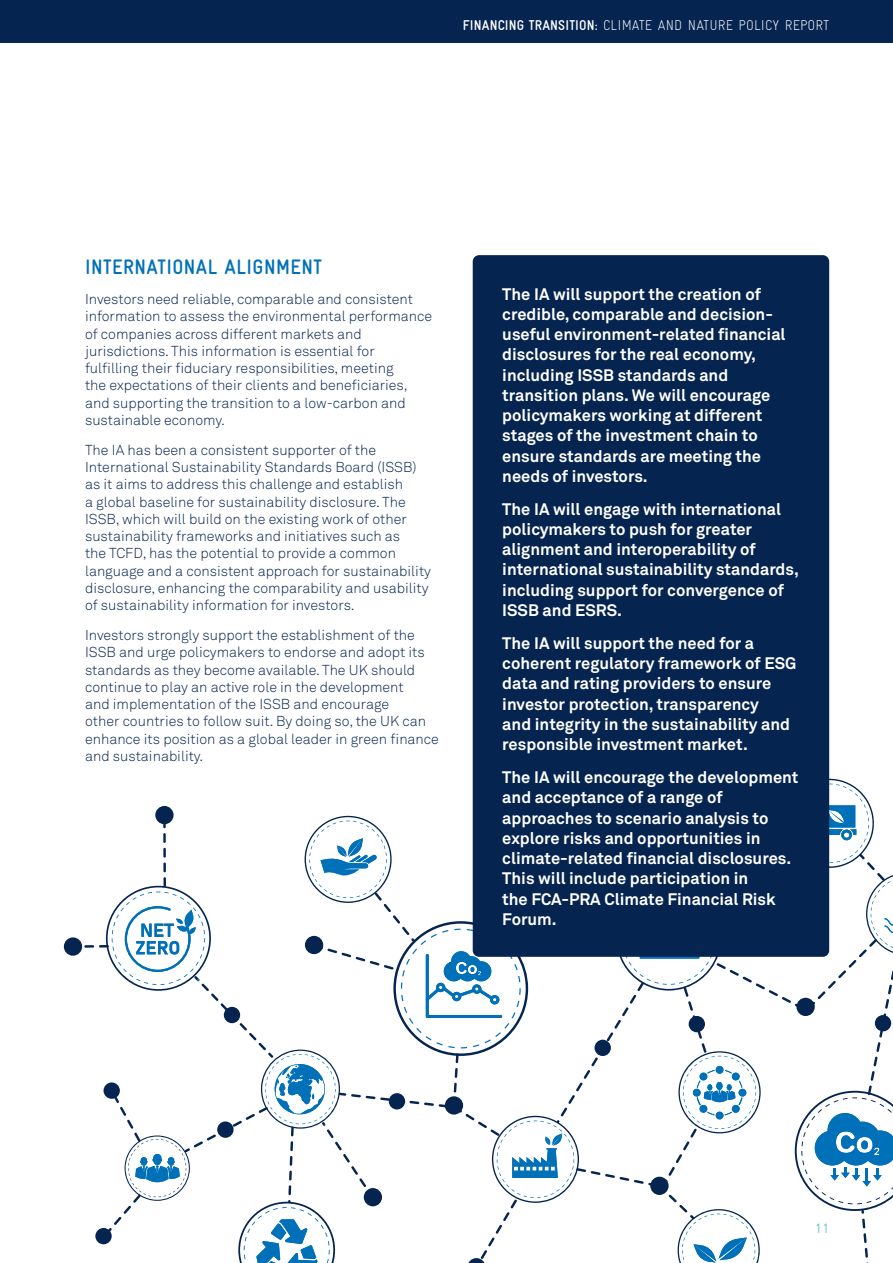
<style>
.page{position:relative;width:893px;height:1263px;background:#fff}
.page>*{position:absolute;margin:0;border:0;box-sizing:border-box;transform-origin:0 0}
.t1{font:700 21px "Gravur Condensed";letter-spacing:.02em;color:#0071b9}
.t2{font:700 16.5px/20.2px "Akkurat Std";color:#fff}
.t3{font:300 14.25px/17.2px "Akkurat Std";color:#05244f}
.t4{font:300 14.25px "Gravur Condensed";letter-spacing:.01em;color:#fff}
.t5{font:300 13.5px "Gravur Condensed";color:#35b6b2}
.s1{font-weight:700}
</style>
<div class="page">
<div style="left:0;top:0;width:893px;height:43px;background:#05244f"></div>
<div style="left:64px;top:937px;width:18px;height:19px;background:#05244f;border-radius:50%"></div>
<svg style="left:73px;top:774px;width:820px;height:489px"></svg>
<div style="left:473px;top:255px;width:356px;height:702px;background:#05244f;border-radius:6px"></div>
<p class="t4" style="left:463px;top:17px;width:368px"><span class="s1">FINANCING TRANSITION:</span> CLIMATE AND NATURE POLICY REPORT</p>
<h1 class="t1" style="left:85px;top:255px;width:238px">INTERNATIONAL ALIGNMENT</h1>
<p class="t3" style="left:85px;top:290px;width:349px">Investors need reliable, comparable and consistent information to assess the environmental performance of companies across different markets and jurisdictions. This information is essential for<br>fulfilling their fiduciary responsibilities, meeting<br>the expectations of their clients and beneficiaries, and supporting the transition to a low-carbon and sustainable economy.</p>
<p class="t3" style="left:85px;top:441px;width:348px">The IA has been a consistent supporter of the International Sustainability Standards Board (ISSB) as it aims to address this challenge and establish<br>a global baseline for sustainability disclosure. The ISSB, which will build on the existing work of other sustainability frameworks and initiatives such as<br>the TCFD, has the potential to provide a common language and a consistent approach for sustainability disclosure, enhancing the comparability and usability of sustainability information for investors.</p>
<p class="t3" style="left:85px;top:626px;width:355px">Investors strongly support the establishment of the ISSB and urge policymakers to endorse and adopt its standards as they become available. The UK should continue to play an active role in the development<br>and implementation of the ISSB and encourage<br>other countries to follow suit. By doing so, the UK can enhance its position as a global leader in green finance and sustainability.</p>
<p class="t2" style="left:502px;top:283px;width:285px">The IA will support the creation of credible, comparable and decision&shy;useful environment-related financial disclosures for the real economy, including ISSB standards and transition plans. We will encourage policymakers working at different stages of the investment chain to ensure standards are meeting the needs of investors.</p>
<p class="t2" style="left:502px;top:499px;width:298px">The IA will engage with international policymakers to push for greater alignment and interoperability of international sustainability standards, including support for convergence of ISSB and ESRS.</p>
<p class="t2" style="left:502px;top:633px;width:296px">The IA will support the need for a coherent regulatory framework of ESG data and rating providers to ensure investor protection, transparency<br>and integrity in the sustainability and responsible investment market.</p>
<p class="t2" style="left:502px;top:767px;width:298px">The IA will encourage the development and acceptance of a range of approaches to scenario analysis to explore risks and opportunities in climate-related financial disclosures.<br>This will include participation in<br>the FCA-PRA Climate Financial Risk<br>Forum.</p>
<p class="t5" style="left:815px;top:1220px;width:16px">11</p>
</div>
